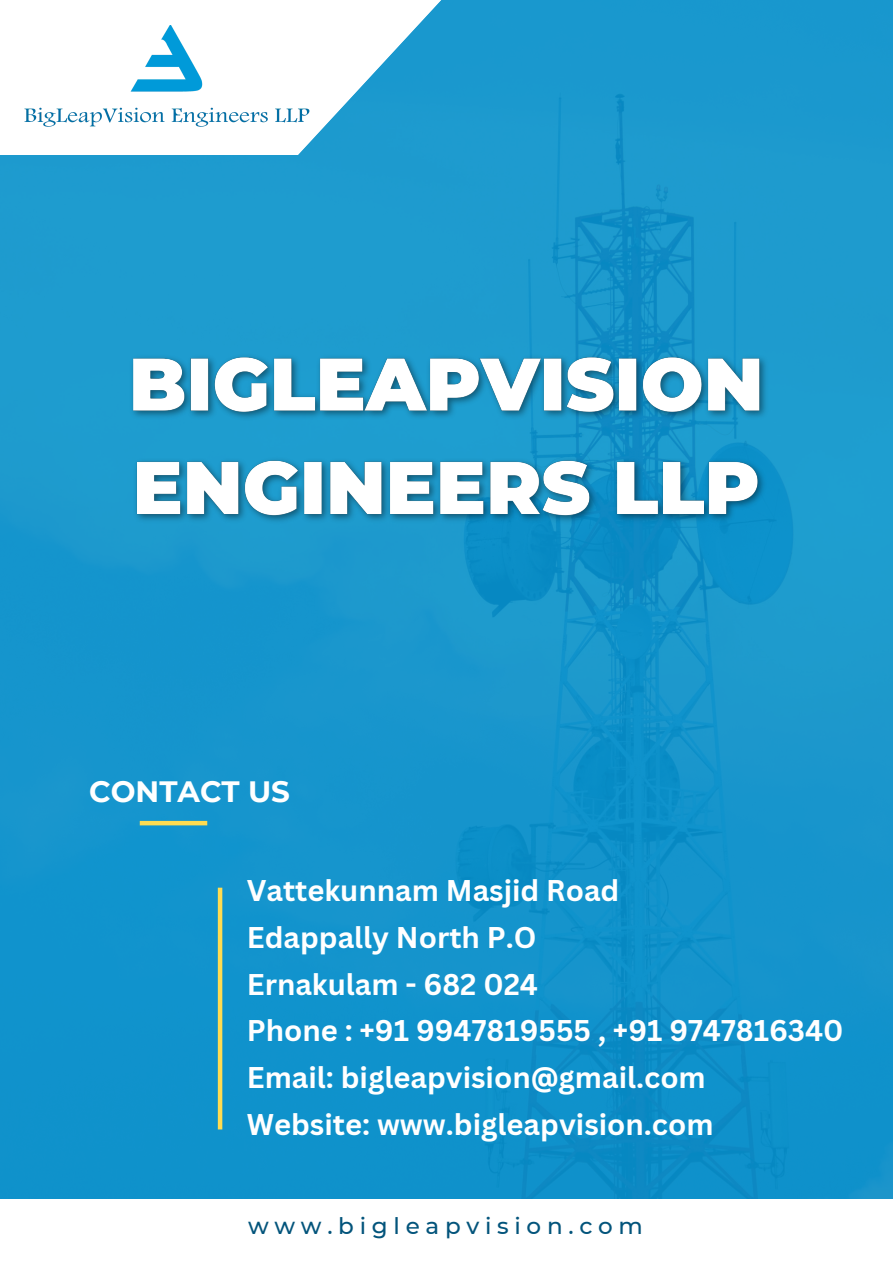
<style>
.page{position:relative;width:893px;height:1264px;background:#fff}
.page>*{position:absolute;margin:0;border:0;box-sizing:border-box;transform-origin:0 0}
.t1{font:700 29.4px "Montserrat";color:#fff}
.t2{font:700 29.1px "Canva Sans";color:#fff}
.t3{font:500 23.1px "Montserrat";letter-spacing:.25em;color:#03547b}
</style>
<div class="page">
<img style="left:0;top:0;width:892px;height:1198px">
<div style="left:140px;top:820px;width:67px;height:5px;background:#ffdc51"></div>
<img style="left:120px;top:329px;width:658px;height:217px">
<svg style="left:298px;top:0;width:215px;height:155px;fill:#1d9ace"></svg>
<div style="left:0;top:0;width:298px;height:155px;background:#fff"></div>
<img style="left:24px;top:26px;width:288px;height:103px">
<hr style="left:218px;top:887px;width:4px;height:242px;background:#ffdc51">
<p class="t1" style="left:89px;top:774px;width:202px">CONTACT US</p>
<p class="t2" style="left:247px;top:869px;width:374px">Vattekunnam Masjid Road</p>
<p class="t2" style="left:247px;top:916px;width:291px">Edappally North P.O</p>
<p class="t2" style="left:247px;top:963px;width:293px">Ernakulam - 682 024</p>
<p class="t2" style="left:247px;top:1010px;width:598px">Phone : +91 9947819555 , +91 9747816340</p>
<p class="t2" style="left:247px;top:1057px;width:460px">Email: bigleapvision@gmail.com</p>
<p class="t2" style="left:247px;top:1104px;width:468px">Website: www.bigleapvision.com</p>
<p class="t3" style="left:248px;top:1211px;width:396px">www.bigleapvision.com</p>
</div>
